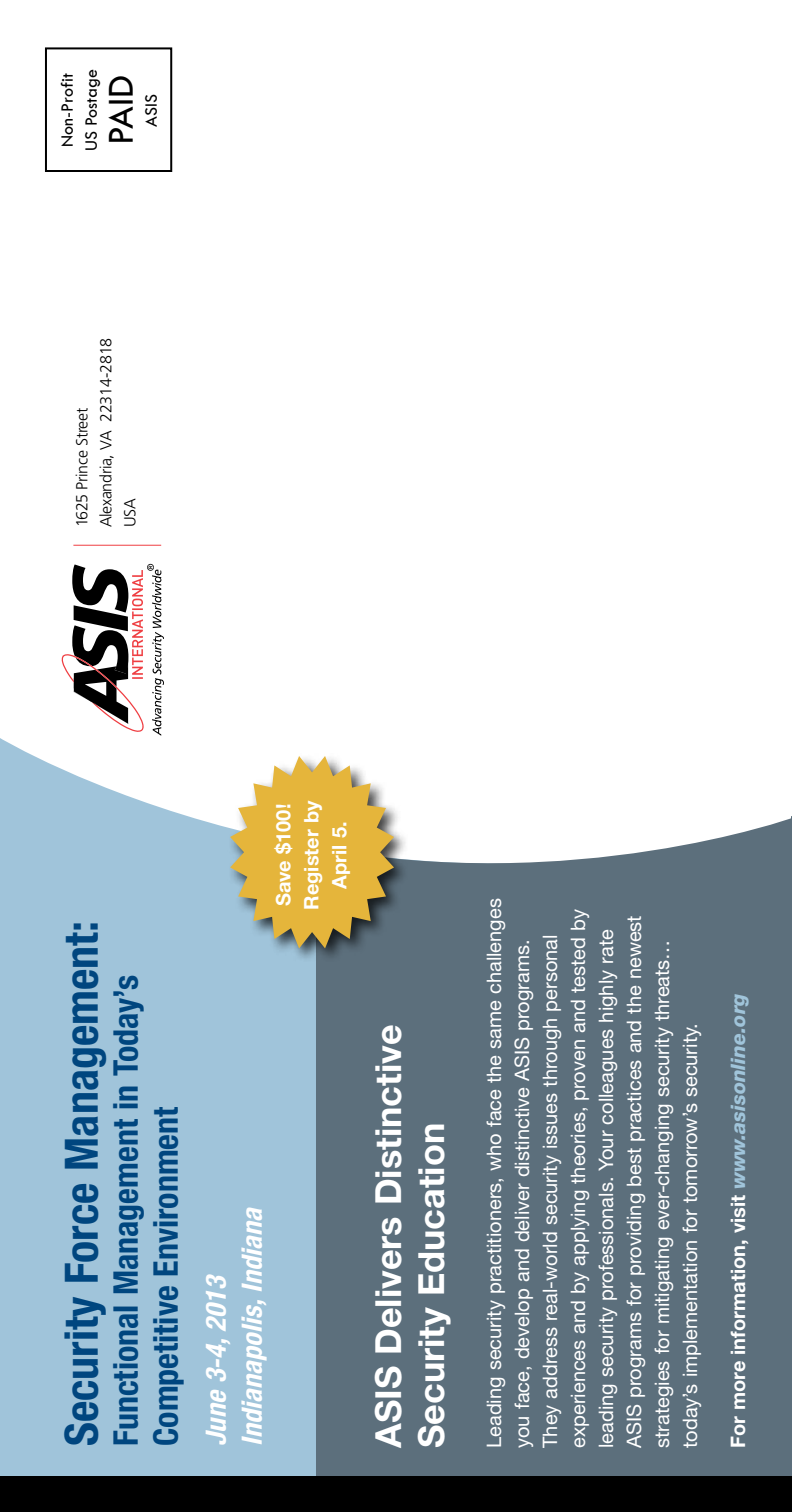
<style>
.page{position:relative;width:792px;height:1512px;background:#fff}
.page>*{position:absolute;margin:0;border:0;box-sizing:border-box;transform-origin:0 0}
.t1{font:700 condensed 46px "Helvetica Neue";color:#00467f}
.t2{font:38px "Tw Cen";color:#000}
.t3{font:700 36px/43.2px "Helvetica Neue";color:#fff}
.t4{font:700 condensed 34px/40px "Helvetica Neue";color:#00467f}
.t5{font:italic 700 condensed 28px/36px "Helvetica Neue";color:#fff}
.t6{font:20px/28px "Helvetica Neue";color:#fff}
.t7{font:700 20px/28px "Helvetica Neue";color:#fff;text-align:center}
.t8{font:18px/24px "Tw Cen";color:#000}
.t9{font:300 16px/24px "Frutiger";letter-spacing:-.02em;color:#000}
.s1{font-weight:800;font-style:italic;color:#a0c4da}
</style>
<div class="page">
<div style="left:0;top:738px;width:316px;height:738px;background:#a0c4da"></div>
<div style="left:45px;top:47px;width:127px;height:125px;border:2px solid #000"></div>
<hr style="left:73px;top:545px;width:88px;height:1px;background:#ef3e42">
<svg style="left:62px;top:564px;width:102px;height:172px"></svg>
<div style="left:0;top:1476px;width:792px;height:36px;background:#000"></div>
<div style="left:316px;top:818px;width:476px;height:658px;background:#5c6f7c"></div>
<div style="left:225px;top:751px;width:183px;height:211px;background:#000;opacity:.75"></div>
<svg style="left:230px;top:756px;width:164px;height:192px;background:#d0b466"></svg>
<p class="t8" style="left:55px;top:151px;width:83px;rotate:-90deg">Non-Profit<br>US Postage</p>
<h2 class="t2" style="left:98px;top:145px;width:72px;rotate:-90deg">PAID</h2>
<p class="t8" style="left:139px;top:127px;width:34px;rotate:-90deg">ASIS</p>
<p class="t9" style="left:70px;top:527px;width:191px;rotate:-90deg">1625 Prince Street<br>Alexandria, VA 22314-2818<br>USA</p>
<h1 class="t1" style="left:53px;top:1446px;width:526px;rotate:-90deg">Security Force Management:</h1>
<h3 class="t4" style="left:105px;top:1446px;width:473px;rotate:-90deg">Functional Management in Today’s<br>Competitive Environment</h3>
<p class="t7" style="left:269px;top:910px;width:111px;rotate:-90deg">Save $100!<br>Register by<br>April 5.</p>
<h3 class="t5" style="left:197px;top:1446px;width:241px;rotate:-90deg">June 3-4, 2013<br>Indianapolis, Indiana</h3>
<h3 class="t3" style="left:366px;top:1448px;width:425px;rotate:-90deg">ASIS Delivers Distinctive<br>Security Education</h3>
<p class="t6" style="left:480px;top:1448px;width:551px;rotate:-90deg">Leading security practitioners, who face the same challenges you face, develop and deliver distinctive ASIS programs.<br>They address real-world security issues through personal experiences and by applying theories, proven and tested by leading security professionals. Your colleagues highly rate ASIS programs for providing best practices and the newest strategies for mitigating ever-changing security threats… today’s implementation for tomorrow’s security.</p>
<p class="t7" style="left:724px;top:1448px;width:456px;rotate:-90deg">For more information, visit <span class="s1">www.asisonline.org</span></p>
</div>
